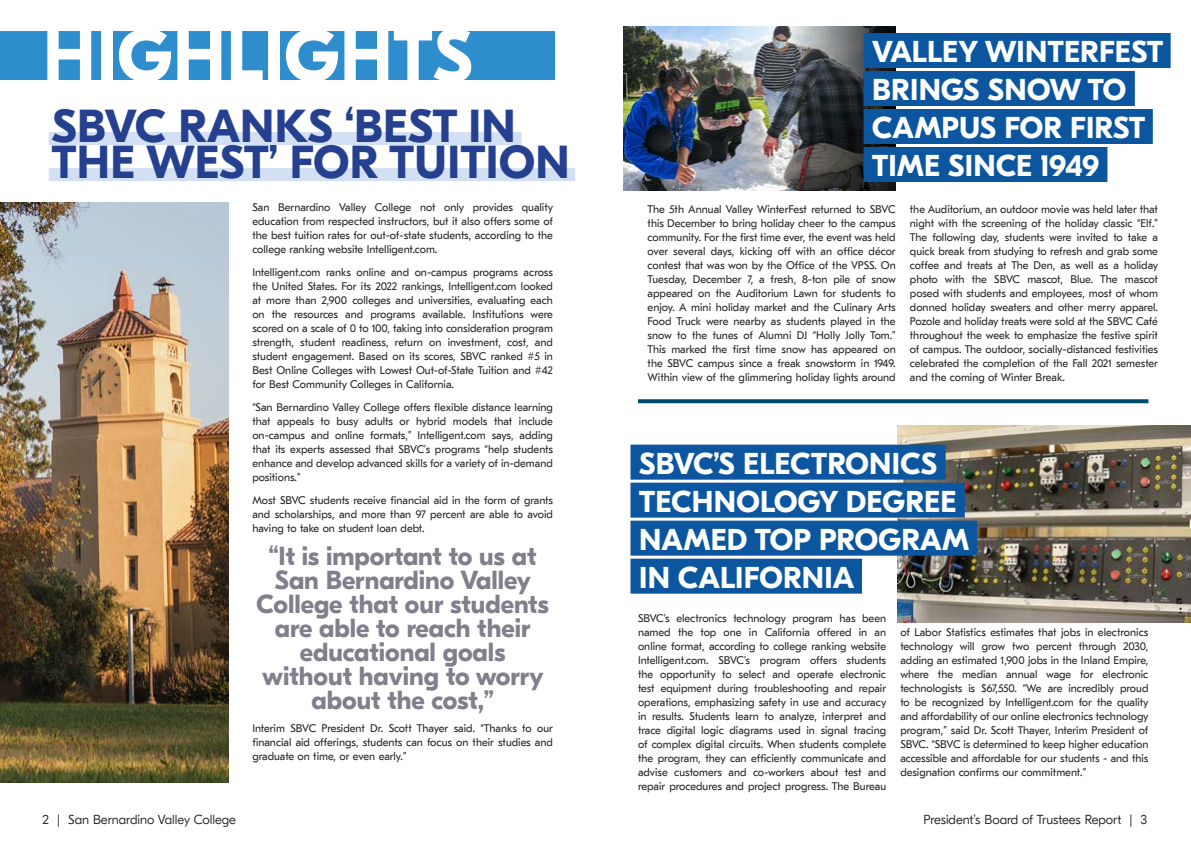
<style>
.page{position:relative;width:1191px;height:842px;background:#fff}
.page>*{position:absolute;margin:0;border:0;box-sizing:border-box;transform-origin:0 0}
.t1{font:700 73px "GT Eesti Pro Display";letter-spacing:.01em;color:#fff}
.t2{font:700 46px/36px "GT Eesti Pro Display";letter-spacing:.01em;color:#25408f}
.t3{font:700 30px/38px "GT Eesti Pro Display";letter-spacing:.01em;color:#fff}
.t4{font:700 26px/24px "GT Eesti Pro Display";color:#80808d;text-align:center}
.t5{font:300 13px "GT Eesti Pro Display";color:#232120}
.t6{font:11px/14px "GT Eesti Pro Text";color:#232120;text-align:justify}
</style>
<div class="page">
<div style="left:0;top:31px;width:554px;height:48px;background:#2e8dcd"></div>
<img style="left:897px;top:425px;width:294px;height:197px">
<img style="left:624px;top:26px;width:271px;height:165px">
<div style="left:863px;top:33px;width:307px;height:35px;background:#0b569f"></div>
<div style="left:863px;top:71px;width:271px;height:35px;background:#0b569f"></div>
<div style="left:863px;top:109px;width:289px;height:35px;background:#0b569f"></div>
<div style="left:863px;top:147px;width:244px;height:35px;background:#0b569f"></div>
<svg style="left:638px;top:399px;width:510px;height:4px;background:#105477"></svg>
<div style="left:49px;top:132px;width:472px;height:13px;background:#d3e0f3"></div>
<div style="left:49px;top:168px;width:526px;height:13px;background:#d3e0f3"></div>
<div style="left:630px;top:445px;width:315px;height:35px;background:#0b569f"></div>
<div style="left:630px;top:483px;width:334px;height:35px;background:#0b569f"></div>
<div style="left:630px;top:521px;width:347px;height:35px;background:#0b569f"></div>
<div style="left:630px;top:559px;width:232px;height:35px;background:#0b569f"></div>
<img style="left:0;top:203px;width:229px;height:579px">
<h1 class="t1" style="left:43px;top:15px;width:431px">HIGHLIGHTS</h1>
<h2 class="t2" style="left:52px;top:109px;width:519px">SBVC RANKS ‘BEST IN<br>THE WEST’ FOR TUITION</h2>
<p class="t6" style="left:252px;top:201px;width:302px">San Bernardino Valley College not only provides quality education from respected instructors, but it also offers some of the best tuition rates for out-of-state students, according to the college ranking website Intelligent.com.</p>
<p class="t6" style="left:252px;top:266px;width:302px">Intelligent.com ranks online and on-campus programs across the United States. For its 2022 rankings, Intelligent.com looked at more than 2,900 colleges and universities, evaluating each on the resources and programs available. Institutions were scored on a scale of 0 to 100, taking into consideration program strength, student readiness, return on investment, cost, and student engagement. Based on its scores, SBVC ranked #5 in Best Online Colleges with Lowest Out-of-State Tuition and #42 for Best Community Colleges in California.</p>
<p class="t6" style="left:252px;top:401px;width:302px">“San Bernardino Valley College offers flexible distance learning that appeals to busy adults or hybrid models that include on-campus and online formats,” Intelligent.com says, adding that its experts assessed that SBVC’s programs “help students enhance and develop advanced skills for a variety of in-demand positions.”</p>
<p class="t6" style="left:252px;top:494px;width:302px">Most SBVC students receive financial aid in the form of grants and scholarships, and more than 97 percent are able to avoid having to take on student loan debt.</p>
<h3 class="t4" style="left:257px;top:545px;width:294px">“It is important to us at<br>San Bernardino Valley<br>College that our students are able to reach their educational goals without having to worry about the cost,”</h3>
<p class="t6" style="left:252px;top:722px;width:302px">Interim SBVC President Dr. Scott Thayer said. “Thanks to our financial aid offerings, students can focus on their studies and graduate on time, or even early.”</p>
<h3 class="t3" style="left:872px;top:34px;width:292px">VALLEY WINTERFEST<br>BRINGS SNOW TO<br>CAMPUS FOR FIRST<br>TIME SINCE 1949</h3>
<p class="t6" style="left:647px;top:202px;width:250px">The 5th Annual Valley WinterFest returned to SBVC this December to bring holiday cheer to the campus community. For the first time ever, the event was held over several days, kicking off with an office décor contest that was won by the Office of the VPSS. On Tuesday, December 7, a fresh, 8-ton pile of snow appeared on the Auditorium Lawn for students to enjoy. A mini holiday market and the Culinary Arts Food Truck were nearby as students played in the snow to the tunes of Alumni DJ “Holly Jolly Tom.” This marked the first time snow has appeared on the SBVC campus since a freak snowstorm in 1949.<br>Within view of the glimmering holiday lights around</p>
<p class="t6" style="left:910px;top:202px;width:250px">the Auditorium, an outdoor movie was held later that night with the screening of the holiday classic “Elf.” The following day, students were invited to take a quick break from studying to refresh and grab some coffee and treats at The Den, as well as a holiday photo with the SBVC mascot, Blue. The mascot posed with students and employees, most of whom donned holiday sweaters and other merry apparel.<br>Pozole and holiday treats were sold at the SBVC Café throughout the week to emphasize the festive spirit of campus. The outdoor, socially-distanced festivities celebrated the completion of the Fall 2021 semester and the coming of Winter Break.</p>
<h3 class="t3" style="left:639px;top:445px;width:331px">SBVC’S ELECTRONICS<br>TECHNOLOGY DEGREE<br>NAMED TOP PROGRAM<br>IN CALIFORNIA</h3>
<p class="t6" style="left:638px;top:611px;width:250px">SBVC’s electronics technology program has been named the top one in California offered in an online format, according to college ranking website Intelligent.com. SBVC’s program offers students the opportunity to select and operate electronic test equipment during troubleshooting and repair operations, emphasizing safety in use and accuracy in results. Students learn to analyze, interpret and trace digital logic diagrams used in signal tracing of complex digital circuits. When students complete the program, they can efficiently communicate and advise customers and co-workers about test and repair procedures and project progress. The Bureau</p>
<p class="t6" style="left:900px;top:626px;width:250px">of Labor Statistics estimates that jobs in electronics technology will grow two percent through 2030, adding an estimated 1,900 jobs in the Inland Empire, where the median annual wage for electronic technologists is $67,550. “We are incredibly proud to be recognized by Intelligent.com for the quality and affordability of our online electronics technology program,” said Dr. Scott Thayer, Interim President of SBVC. “SBVC is determined to keep higher education accessible and affordable for our students - and this designation confirms our commitment.”</p>
<p class="t5" style="left:43px;top:812px;width:195px">2 | San Bernardino Valley College</p>
<p class="t5" style="left:923px;top:812px;width:225px">President’s Board of Trustees Report | 3</p>
</div>
